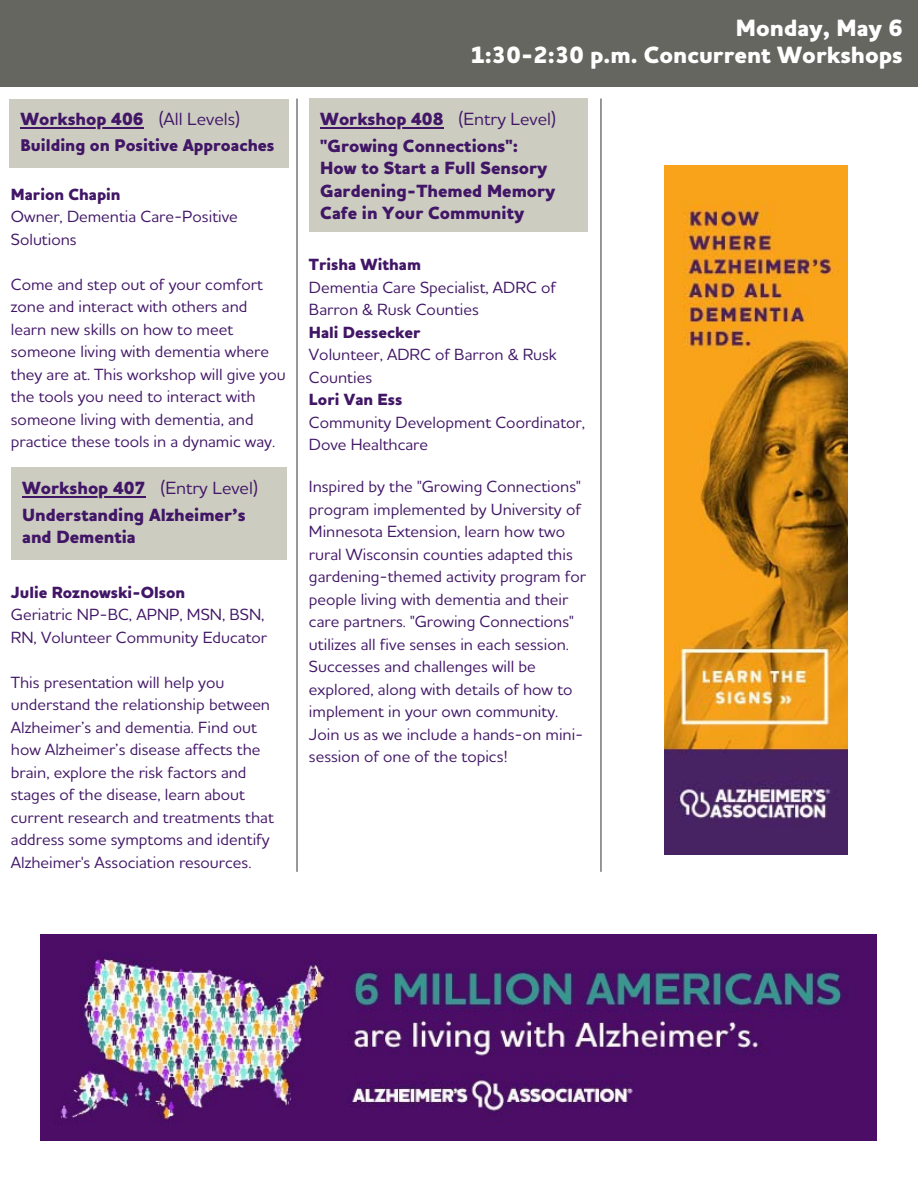
<style>
.page{position:relative;width:918px;height:1188px;background:#fff}
.page>*{position:absolute;margin:0;border:0;box-sizing:border-box;transform-origin:0 0}
.t1{font:800 24px/27px "Houschka Alt Pro";color:#fff;text-align:right}
.t2{font:800 18px/26.2px "Houschka Alt Pro";color:#411666}
.t3{font:500 18px "Houschka Alt Pro";color:#411666}
.t4{font:800 17.25px "Houschka Alt Pro";color:#411666}
.t5{font:500 16.5px/22.5px "Houschka Alt Pro";color:#411666}
.t6{font:800 16.5px "Houschka Alt Pro";color:#411666}
</style>
<div class="page">
<hr style="left:296px;top:99px;width:2px;height:773px;background:#494848">
<hr style="left:600px;top:99px;width:2px;height:773px;background:#494848">
<div style="left:0;top:0;width:918px;height:86px;background:#666660"></div>
<div style="left:9px;top:99px;width:279px;height:69px;background:#ccccc0"></div>
<div style="left:11px;top:468px;width:275px;height:92px;background:#ccccc0"></div>
<div style="left:309px;top:99px;width:279px;height:133px;background:#ccccc0"></div>
<img style="left:41px;top:934px;width:836px;height:206px">
<img style="left:664px;top:165px;width:184px;height:690px">
<hr style="left:20px;top:127px;width:124px;height:1px;background:#411666">
<hr style="left:22px;top:496px;width:124px;height:1px;background:#411666">
<hr style="left:320px;top:127px;width:124px;height:1px;background:#411666">
<p class="t3" style="left:159px;top:108px;width:83px">(All Levels)</p>
<p class="t2" style="left:20px;top:106px;width:125px">Workshop 406</p>
<p class="t4" style="left:20px;top:134px;width:256px">Building on Positive Approaches</p>
<p class="t6" style="left:11px;top:183px;width:111px">Marion Chapin</p>
<p class="t5" style="left:11px;top:205px;width:229px">Owner, Dementia Care-Positive<br>Solutions</p>
<p class="t5" style="left:11px;top:272px;width:276px">Come and step out of your comfort zone and interact with others and learn new skills on how to meet someone living with dementia where they are at. This workshop will give you the tools you need to interact with someone living with dementia, and practice these tools in a dynamic way.</p>
<p class="t3" style="left:161px;top:477px;width:99px">(Entry Level)</p>
<p class="t2" style="left:22px;top:475px;width:225px">Workshop 407<br>Understanding Alzheimer’s</p>
<p class="t2" style="left:22px;top:523px;width:115px">and Dementia</p>
<p class="t6" style="left:11px;top:582px;width:176px">Julie Roznowski-Olson</p>
<p class="t5" style="left:11px;top:603px;width:258px">Geriatric NP-BC, APNP, MSN, BSN,<br>RN, Volunteer Community Educator</p>
<p class="t5" style="left:11px;top:670px;width:264px">This presentation will help you understand the relationship between Alzheimer’s and dementia. Find out how Alzheimer’s disease affects the brain, explore the risk factors and stages of the disease, learn about current research and treatments that address some symptoms and identify Alzheimer's Association resources.</p>
<h1 class="t1" style="left:470px;top:13px;width:434px">Monday, May 6<br>1:30-2:30 p.m. Concurrent Workshops</h1>
<p class="t3" style="left:459px;top:108px;width:99px">(Entry Level)</p>
<p class="t2" style="left:320px;top:106px;width:199px">Workshop 408 "Growing Connections":</p>
<p class="t2" style="left:320px;top:156px;width:237px;line-height:22.5px">How to Start a Full Sensory<br>Gardening-Themed Memory<br>Cafe in Your Community</p>
<p class="t6" style="left:309px;top:254px;width:114px">Trisha Witham</p>
<p class="t5" style="left:309px;top:275px;width:249px">Dementia Care Specialist, ADRC of<br>Barron &amp; Rusk Counties</p>
<p class="t6" style="left:309px;top:321px;width:113px">Hali Dessecker</p>
<p class="t5" style="left:309px;top:343px;width:250px">Volunteer, ADRC of Barron &amp; Rusk<br>Counties</p>
<p class="t6" style="left:309px;top:389px;width:95px">Lori Van Ess</p>
<p class="t5" style="left:309px;top:410px;width:278px">Community Development Coordinator,<br>Dove Healthcare</p>
<p class="t5" style="left:309px;top:475px;width:279px">Inspired by the "Growing Connections" program implemented by University of Minnesota Extension, learn how two rural Wisconsin counties adapted this gardening-themed activity program for people living with dementia and their care partners. "Growing Connections" utilizes all five senses in each session.<br>Successes and challenges will be explored, along with details of how to implement in your own community.<br>Join us as we include a hands-on mini&shy;session of one of the topics!</p>
</div>
